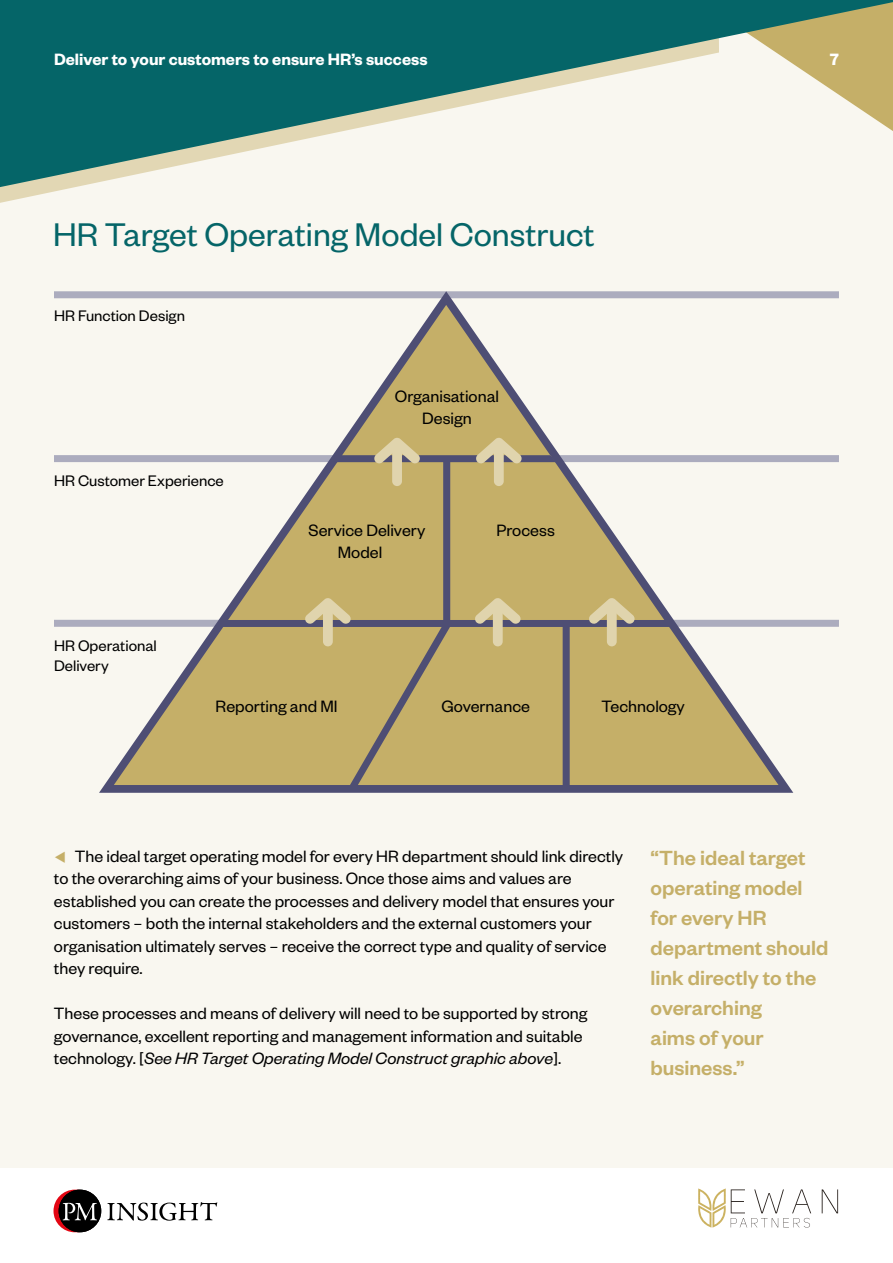
<style>
.page{position:relative;width:893px;height:1263px;background:#fff}
.page>*{position:absolute;margin:0;border:0;box-sizing:border-box;transform-origin:0 0}
.t1{font:36px "Founders Grotesk";color:#056568}
.t2{font:500 22.5px/30px "Founders Grotesk";color:#c5af68}
.t3{font:18px/22.5px "Founders Grotesk";color:#000}
.t4{font:600 18px "Founders Grotesk";color:#fff}
.t5{font:16.8px/20.1px "Founders Grotesk";color:#000}
.s1{color:#c5af68}
.s2{font-style:italic}
</style>
<div class="page">
<svg style="left:107px;top:1202px;width:110px;height:18px"></svg>
<div style="left:59px;top:1189px;width:42px;height:43px;background:#000;border-radius:50%"></div>
<svg style="left:54px;top:1189px;width:43px;height:43px"></svg>
<img style="left:698px;top:1211px;width:28px;height:16px">
<img style="left:698px;top:1188px;width:28px;height:23px">
<svg style="left:822px;top:1189px;width:16px;height:24px"></svg>
<svg style="left:731px;top:1189px;width:80px;height:38px"></svg>
<div style="left:0;top:21px;width:893px;height:1146px;background:#f9f7f0"></div>
<svg style="left:0;top:187px;width:75px;height:16px"></svg>
<div style="left:54px;top:620px;width:785px;height:7px;background:#acacbe"></div>
<div style="left:54px;top:455px;width:785px;height:7px;background:#acacbe"></div>
<div style="left:54px;top:291px;width:785px;height:7px;background:#acacbe"></div>
<svg style="left:96px;top:291px;width:705px;height:502px"></svg>
<div style="left:563px;top:624px;width:7px;height:165px;background:#4e4e74"></div>
<div style="left:443px;top:457px;width:7px;height:169px;background:#4e4e74"></div>
<svg style="left:221px;top:598px;width:451px;height:187px;background:#bea96b"></svg>
<div style="left:607px;top:600px;width:10px;height:46px;background:#e0d4ad;border-radius:5px"></div>
<div style="left:392px;top:440px;width:10px;height:46px;background:#e0d4ad;border-radius:5px"></div>
<svg style="left:335px;top:437px;width:221px;height:27px;background:#ad9f7b"></svg>
<div style="left:494px;top:440px;width:10px;height:46px;background:#e0d4ad;border-radius:5px"></div>
<svg style="left:0;top:0;width:893px;height:187px;fill:#056568"></svg>
<p class="t4" style="left:54px;top:48px;width:375px">Deliver to your customers to ensure HR’s success</p>
<h1 class="t1" style="left:53px;top:212px;width:543px">HR Target Operating Model Construct</h1>
<p class="t5" style="left:54px;top:305px;width:132px">HR Function Design</p>
<p class="t5" style="left:54px;top:470px;width:171px">HR Customer Experience</p>
<p class="t5" style="left:54px;top:635px;width:104px">HR Operational<br>Delivery</p>
<p class="t3" style="left:395px;top:385px;width:106px;line-height:21.6px;text-align:center">Organisational<br>Design</p>
<p class="t3" style="left:308px;top:518px;width:118px">Service Delivery</p>
<p class="t3" style="left:496px;top:518px;width:60px">Process</p>
<p class="t3" style="left:338px;top:540px;width:46px">Model</p>
<p class="t3" style="left:216px;top:694px;width:124px">Reporting and MI</p>
<p class="t3" style="left:441px;top:694px;width:90px">Governance</p>
<p class="t3" style="left:602px;top:694px;width:85px">Technology</p>
<p class="t4" style="left:830px;top:48px;width:11px">7</p>
<p class="t3" style="left:54px;top:844px;width:571px"><span class="s1">▼</span> The ideal target operating model for every HR department should link directly to the overarching aims of your business. Once those aims and values are established you can create the processes and delivery model that ensures your customers – both the internal stakeholders and the external customers your organisation ultimately serves – receive the correct type and quality of service they require.</p>
<p class="t3" style="left:54px;top:1001px;width:535px">These processes and means of delivery will need to be supported by strong governance, excellent reporting and management information and suitable technology. [<span class="s2">See HR Target Operating Model Construct graphic above</span>].</p>
<p class="t2" style="left:651px;top:841px;width:179px">“The ideal target operating model for every HR department should link directly to the overarching<br>aims of your business.”</p>
</div>
